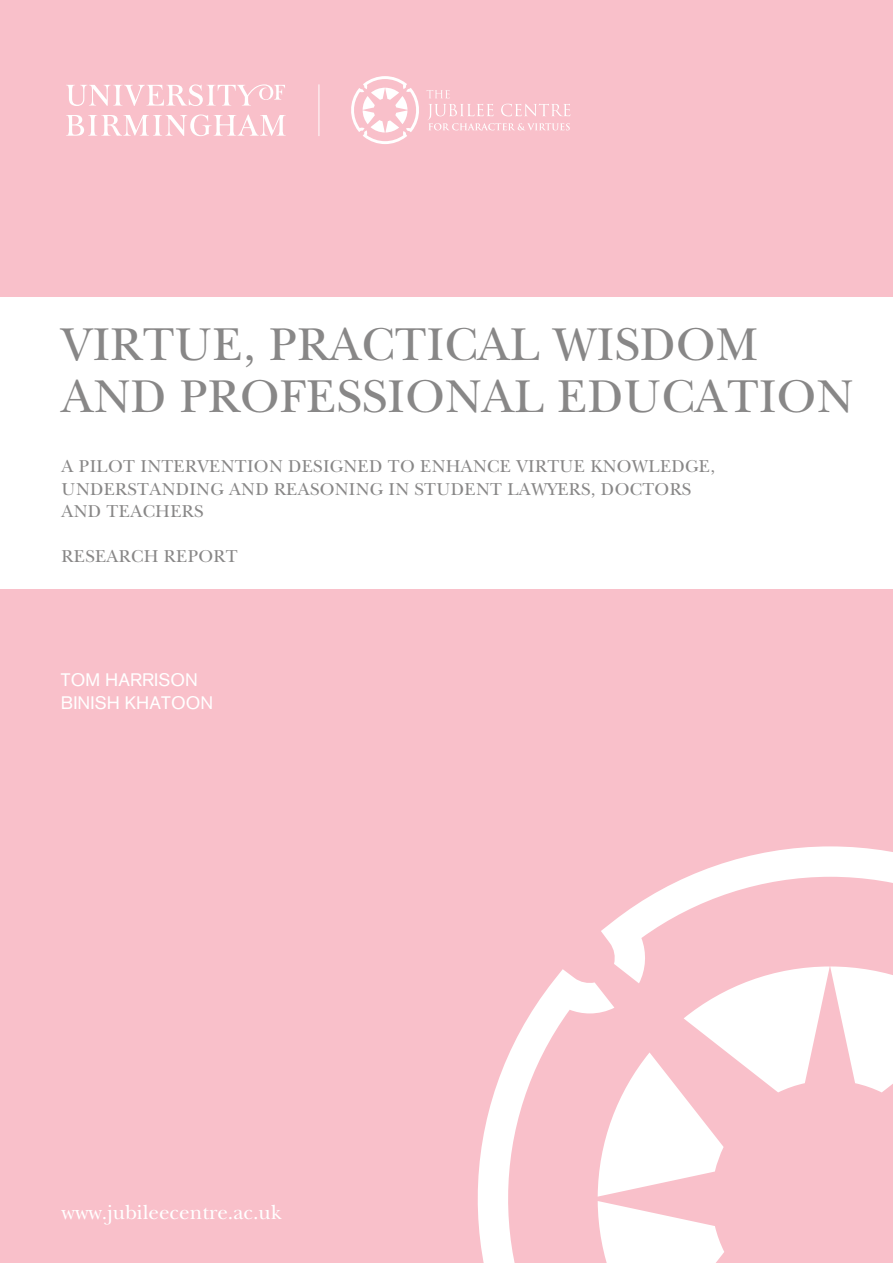
<style>
.page{position:relative;width:893px;height:1263px;background:#f9c0ca}
.page>*{position:absolute;margin:0;border:0;box-sizing:border-box;transform-origin:0 0}
.t1{font:48px/52.5px "New Baskerville LT";letter-spacing:.01em;color:#888787}
.t2{font:21px "New Baskerville LT";color:#fff}
.t3{font:18px/22.5px "New Baskerville LT";letter-spacing:.02em;color:#888787}
.t4{font:18px/23.2px "Akzidenz Grotesk BQ";letter-spacing:.005em;color:#fff}
</style>
<div class="page">
<div style="left:0;top:297px;width:893px;height:292px;background:#fff"></div>
<svg style="left:477px;top:846px;width:416px;height:417px"></svg>
<svg style="left:66px;top:84px;width:219px;height:22px"></svg>
<svg style="left:66px;top:114px;width:220px;height:22px"></svg>
<hr style="left:319px;top:84px;width:1px;height:52px;background:#fff">
<svg style="left:351px;top:76px;width:219px;height:68px"></svg>
<h1 class="t1" style="left:62px;top:318px;width:793px">VIRTUE, PRACTICAL WISDOM<br>AND PROFESSIONAL EDUCATION</h1>
<p class="t3" style="left:62px;top:455px;width:655px">A PILOT INTERVENTION DESIGNED TO ENHANCE VIRTUE KNOWLEDGE,<br>UNDERSTANDING AND REASONING IN STUDENT LAWYERS, DOCTORS<br>AND TEACHERS</p>
<p class="t3" style="left:62px;top:545px;width:178px">RESEARCH REPORT</p>
<p class="t4" style="left:61px;top:668px;width:154px">TOM HARRISON<br>BINISH KHATOON</p>
<p class="t2" style="left:62px;top:1200px;width:222px">www.jubileecentre.ac.uk</p>
</div>
